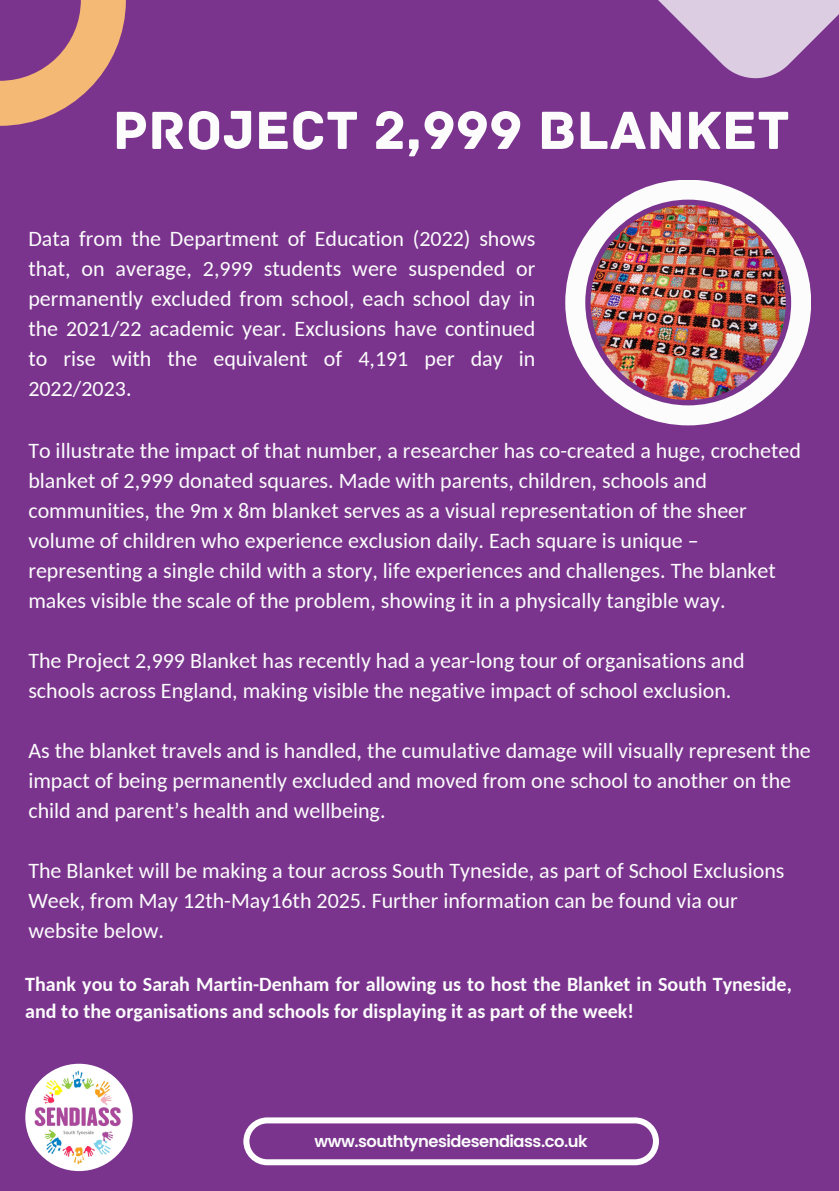
<style>
.page{position:relative;width:839px;height:1191px;background:#fff}
.page>*{position:absolute;margin:0;border:0;box-sizing:border-box;transform-origin:0 0}
.t1{font:56.4px "Archive";color:#fcfcfd}
.t2{font:22px/30px "Carlito";color:#fcfcfd}
.t3{font:700 20px/27px "Carlito";color:#fcfcfd}
.t4{font:600 16.4px "Poppins";letter-spacing:-.03em;color:#fcfcfd}
</style>
<div class="page">
<div style="left:0;top:0;width:838px;height:1191px;background:#7a348d"></div>
<svg style="left:658px;top:0;width:180px;height:78px;fill:#ddcde3"></svg>
<img style="left:565px;top:180px;width:246px;height:245px">
<svg style="left:0;top:0;width:126px;height:126px"></svg>
<svg style="left:243px;top:1117px;width:416px;height:48px"></svg>
<img style="left:25px;top:1064px;width:108px;height:107px;border-radius:50%">
<h3 class="t1" style="left:113px;top:97px;width:678px">PROJECT 2,999 BLANKET</h3>
<p class="t2" style="left:28px;top:226px;width:508px;text-align:justify">Data from the Department of Education (2022) shows that, on average, 2,999 students were suspended or permanently excluded from school, each school day in the 2021/22 academic year. Exclusions have continued to rise with the equivalent of 4,191 per day in 2022/2023.</p>
<h3 class="t2" style="left:28px;top:437px;width:774px">To illustrate the impact of that number, a researcher has co-created a huge, crocheted blanket of 2,999 donated squares. Made with parents, children, schools and communities, the 9m x 8m blanket serves as a visual representation of the sheer volume of children who experience exclusion daily. Each square is unique – representing a single child with a story, life experiences and challenges. The blanket makes visible the scale of the problem, showing it in a physically tangible way.</h3>
<h3 class="t2" style="left:28px;top:647px;width:717px">The Project 2,999 Blanket has recently had a year-long tour of organisations and schools across England, making visible the negative impact of school exclusion.</h3>
<h2 class="t2" style="left:28px;top:737px;width:784px">As the blanket travels and is handled, the cumulative damage will visually represent the impact of being permanently excluded and moved from one school to another on the child and parent’s health and wellbeing.</h2>
<p class="t2" style="left:28px;top:857px;width:757px">The Blanket will be making a tour across South Tyneside, as part of School Exclusions<br>Week, from May 12th-May16th 2025. Further information can be found via our website below.</p>
<p class="t3" style="left:25px;top:972px;width:768px">Thank you to Sarah Martin-Denham for allowing us to host the Blanket in South Tyneside, and to the organisations and schools for displaying it as part of the week!</p>
<h3 class="t4" style="left:314px;top:1129px;width:274px">www.southtynesidesendiass.co.uk</h3>
</div>
